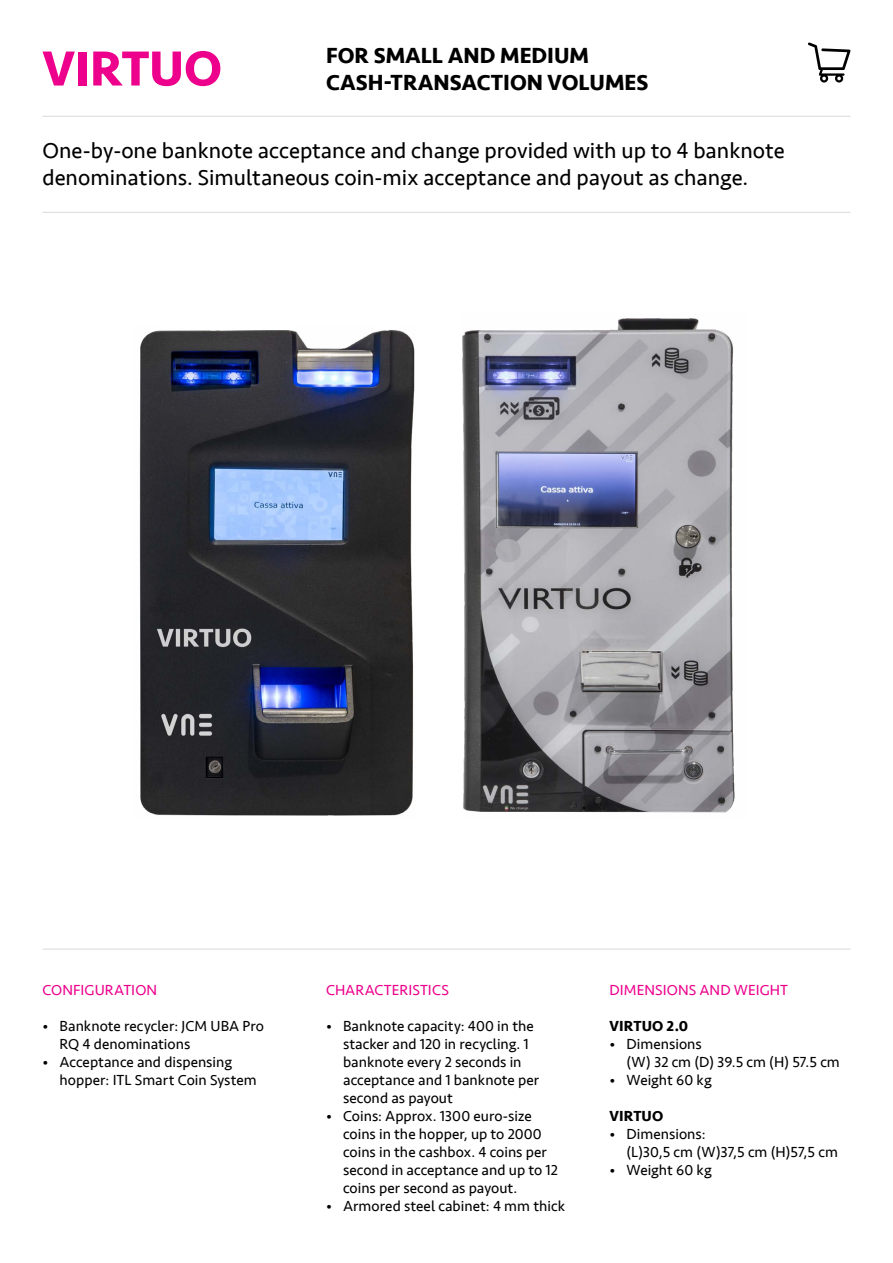
<style>
.page{position:relative;width:893px;height:1263px;background:#fff}
.page>*{position:absolute;margin:0;border:0;box-sizing:border-box;transform-origin:0 0}
.t1{font:700 51px "Seravek";letter-spacing:-.01em;color:#ed008c}
.t2{font:22.5px/27px "Seravek";color:#000}
.t3{font:700 22.5px/27px "Seravek";color:#000}
.t4{font:15px/18px "Seravek";color:#000}
.t5{font:15px "Seravek";letter-spacing:.005em;color:#ed008c}
.t6{font:700 15px "Seravek";letter-spacing:.005em;color:#000}
</style>
<div class="page">
<svg style="left:808px;top:42px;width:42px;height:41px"></svg>
<hr style="left:43px;top:116px;width:807px;height:1px;background:#dadada">
<hr style="left:43px;top:212px;width:807px;height:1px;background:#dadada">
<hr style="left:43px;top:949px;width:807px;height:1px;background:#dadada">
<img style="left:139px;top:330px;width:276px;height:486px">
<img style="left:463px;top:318px;width:272px;height:495px">
<h1 class="t1" style="left:43px;top:28px;width:181px">VIRTUO</h1>
<h2 class="t3" style="left:326px;top:42px;width:324px">FOR SMALL AND MEDIUM<br>CASH-TRANSACTION VOLUMES</h2>
<h2 class="t2" style="left:43px;top:137px;width:744px">One-by-one banknote acceptance and change provided with up to 4 banknote denominations. Simultaneous coin-mix acceptance and payout as change.</h2>
<p class="t5" style="left:43px;top:978px;width:116px">CONFIGURATION</p>
<p class="t4" style="left:60px;top:1016px;width:206px;text-indent:-17px">• Banknote recycler: JCM UBA Pro<br>RQ 4 denominations</p>
<p class="t4" style="left:60px;top:1052px;width:199px;text-indent:-17px">• Acceptance and dispensing hopper: ITL Smart Coin System</p>
<p class="t5" style="left:326px;top:978px;width:124px">CHARACTERISTICS</p>
<p class="t4" style="left:343px;top:1016px;width:198px;text-indent:-17px">• Banknote capacity: 400 in the stacker and 120 in recycling. 1 banknote every 2 seconds in acceptance and 1 banknote per second as payout</p>
<p class="t4" style="left:343px;top:1106px;width:216px;text-indent:-17px">• Coins: Approx. 1300 euro-size coins in the hopper, up to 2000 coins in the cashbox. 4 coins per second in acceptance and up to 12 coins per second as payout.</p>
<p class="t4" style="left:326px;top:1196px;width:240px">• Armored steel cabinet: 4 mm thick</p>
<p class="t5" style="left:609px;top:978px;width:180px">DIMENSIONS AND WEIGHT</p>
<p class="t6" style="left:609px;top:1013px;width:80px">VIRTUO 2.0</p>
<p class="t4" style="left:626px;top:1034px;width:215px;text-indent:-17px">• Dimensions<br>(W) 32 cm (D) 39.5 cm (H) 57.5 cm</p>
<p class="t4" style="left:609px;top:1070px;width:104px">• Weight 60 kg</p>
<p class="t6" style="left:609px;top:1103px;width:55px">VIRTUO</p>
<p class="t4" style="left:626px;top:1124px;width:213px;text-indent:-17px">• Dimensions:<br>(L)30,5 cm (W)37,5 cm (H)57,5 cm</p>
<p class="t4" style="left:609px;top:1160px;width:104px">• Weight 60 kg</p>
</div>
